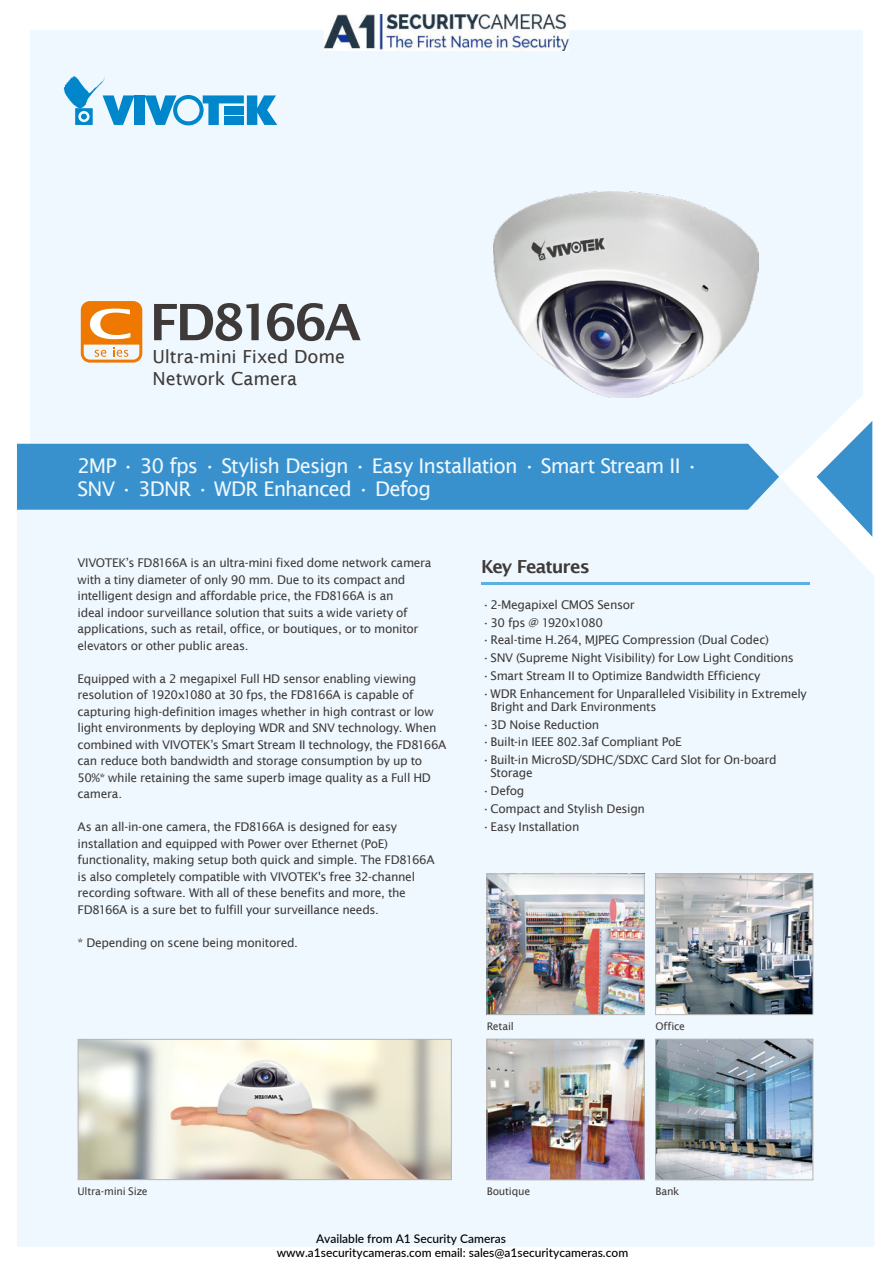
<style>
.page{position:relative;width:893px;height:1263px;background:#fff}
.page>*{position:absolute;margin:0;border:0;box-sizing:border-box;transform-origin:0 0}
.t1{font:600 50.1px "Lucida Sans";letter-spacing:-.055em;color:#3e3a39}
.t2{font:20.25px/22.5px "Lucida Sans";letter-spacing:-.04em;color:#eff8fe}
.t3{font:18px/21.6px "Lucida Sans";letter-spacing:-.01em;color:#3e3a39}
.t4{font:600 18px "Lucida Sans";letter-spacing:-.055em;color:#3e3a39}
.t5{font:12px/16.5px "Lucida Sans";letter-spacing:-.025em;color:#3e3a39}
.t6{font:500 12px/14.4px "Lato";color:#000}
.t7{font:12px "Lucida Sans";letter-spacing:-.05em;color:#3e3a39}
.t8{font:10.5px "Lucida Sans";letter-spacing:-.02em;color:#3e3a39}
</style>
<div class="page">
<div style="left:17px;top:30px;width:856px;height:447px;background:#eff8fe"></div>
<div style="left:17px;top:477px;width:857px;height:770px;background:#eff8fe"></div>
<div style="left:17px;top:444px;width:762px;height:66px;background:#3891cd"></div>
<svg style="left:816px;top:421px;width:56px;height:116px"></svg>
<div style="left:134px;top:95px;width:11px;height:30px;background:#0087cb"></div>
<svg style="left:145px;top:95px;width:132px;height:30px"></svg>
<svg style="left:64px;top:76px;width:70px;height:49px"></svg>
<img style="left:493px;top:192px;width:265px;height:206px">
<svg style="left:81px;top:301px;width:61px;height:62px"></svg>
<hr style="left:481px;top:583px;width:328px;height:2px;background:#5eafe2">
<img style="left:489px;top:876px;width:153px;height:137px">
<div style="left:487px;top:874px;width:157px;height:141px;border:1px solid #b5b6b6"></div>
<img style="left:489px;top:1041px;width:153px;height:137px">
<div style="left:487px;top:1039px;width:157px;height:141px;border:1px solid #b5b6b6"></div>
<img style="left:657px;top:876px;width:154px;height:137px">
<div style="left:655px;top:874px;width:158px;height:141px;border:1px solid #b5b6b6"></div>
<img style="left:657px;top:1041px;width:154px;height:137px">
<div style="left:655px;top:1039px;width:158px;height:141px;border:1px solid #b5b6b6"></div>
<img style="left:80px;top:1041px;width:370px;height:137px">
<div style="left:78px;top:1039px;width:374px;height:141px;border:1px solid #b5b6b6"></div>
<img style="left:324px;top:14px;width:245px;height:37px">
<p class="t1" style="left:150px;top:294px;width:213px">FD8166A</p>
<p class="t3" style="left:153px;top:346px;width:194px">Ultra-mini Fixed Dome<br>Network Camera</p>
<p class="t2" style="left:78px;top:455px;width:622px">2MP • 30 fps • Stylish Design • Easy Installation • Smart Stream II •<br>SNV • 3DNR • WDR Enhanced • Defog</p>
<p class="t5" style="left:78px;top:555px;width:355px">VIVOTEK’s FD8166A is an ultra-mini fixed dome network camera with a tiny diameter of only 90 mm. Due to its compact and intelligent design and affordable price, the FD8166A is an<br>ideal indoor surveillance solution that suits a wide variety of applications, such as retail, office, or boutiques, or to monitor elevators or other public areas.</p>
<p class="t5" style="left:78px;top:670px;width:370px">Equipped with a 2 megapixel Full HD sensor enabling viewing resolution of 1920x1080 at 30 fps, the FD8166A is capable of capturing high-definition images whether in high contrast or low light environments by deploying WDR and SNV technology. When combined with VIVOTEK’s Smart Stream II technology, the FD8166A can reduce both bandwidth and storage consumption by up to 50%* while retaining the same superb image quality as a Full HD camera.</p>
<p class="t5" style="left:78px;top:819px;width:358px">As an all-in-one camera, the FD8166A is designed for easy installation and equipped with Power over Ethernet (PoE) functionality, making setup both quick and simple. The FD8166A is also completely compatible with VIVOTEK's free 32-channel recording software. With all of these benefits and more, the FD8166A is a sure bet to fulfill your surveillance needs.</p>
<p class="t5" style="left:78px;top:934px;width:222px">* Depending on scene being monitored.</p>
<p class="t4" style="left:481px;top:556px;width:110px">Key Features</p>
<p class="t5" style="left:482px;top:596px;width:154px">•2-Megapixel CMOS Sensor</p>
<p class="t7" style="left:482px;top:615px;width:122px">•30 fps @ 1920x1080</p>
<p class="t5" style="left:482px;top:632px;width:288px">•Real-time H.264, MJPEG Compression (Dual Codec)</p>
<p class="t5" style="left:482px;top:650px;width:313px">•SNV (Supreme Night Visibility) for Low Light Conditions</p>
<p class="t5" style="left:482px;top:667px;width:280px">•Smart Stream II to Optimize Bandwidth Efficiency</p>
<p class="t5" style="left:491px;top:687px;width:318px;line-height:12.8px;text-indent:-9px">•WDR Enhancement for Unparalleled Visibility in Extremely<br>Bright and Dark Environments</p>
<p class="t5" style="left:482px;top:716px;width:119px">•3D Noise Reduction</p>
<p class="t5" style="left:482px;top:734px;width:201px">•Built-in IEEE 802.3af Compliant PoE</p>
<p class="t5" style="left:491px;top:754px;width:288px;line-height:12.8px;text-indent:-9px">•Built-in MicroSD/SDHC/SDXC Card Slot for On-board<br>Storage</p>
<p class="t5" style="left:482px;top:782px;width:44px">•Defog</p>
<p class="t5" style="left:482px;top:800px;width:164px">•Compact and Stylish Design</p>
<p class="t5" style="left:482px;top:818px;width:99px">•Easy Installation</p>
<p class="t8" style="left:487px;top:1020px;width:29px">Retail</p>
<p class="t8" style="left:655px;top:1020px;width:31px">Office</p>
<p class="t8" style="left:78px;top:1185px;width:72px">Ultra-mini Size</p>
<p class="t8" style="left:655px;top:1185px;width:26px">Bank</p>
<p class="t6" style="left:277px;top:1231px;width:353px;text-indent:39px">Available from A1 Security Cameras www.a1securitycameras.com email: sales@a1securitycameras.com</p>
<p class="t8" style="left:487px;top:1185px;width:45px">Boutique</p>
</div>
